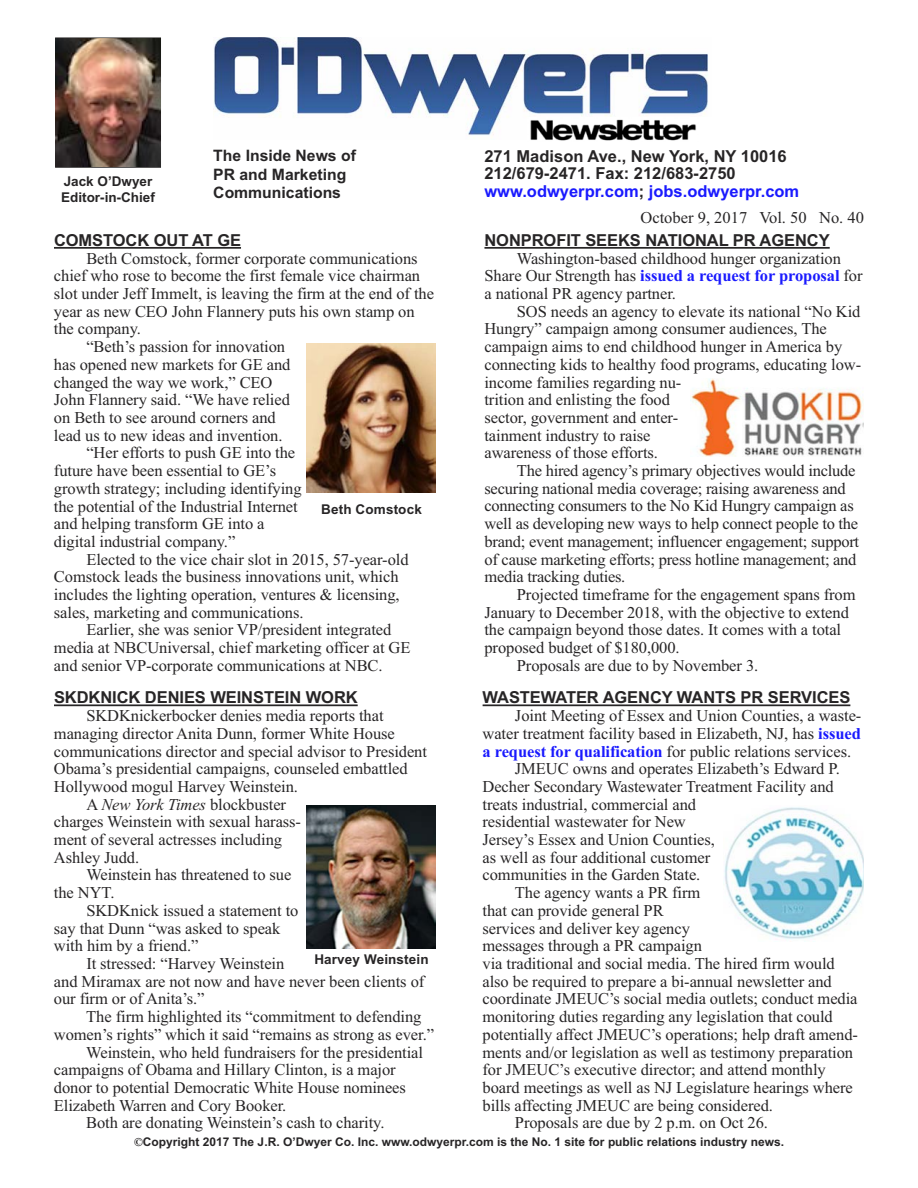
<style>
.page{position:relative;width:918px;height:1188px;background:#fff}
.page>*{position:absolute;margin:0;border:0;box-sizing:border-box;transform-origin:0 0}
.t1{font:16.5px/17.7px "Times New Roman";letter-spacing:-.005em;color:#272526}
.t2{font:700 16.5px/17.7px "Arial";letter-spacing:-.005em;color:#272526}
.t3{font:700 15.75px/18.9px "Arial";color:#272526}
.t4{font:700 13.5px/16.2px "Arial";letter-spacing:.01em;color:#272526}
.t5{font:700 12px "Arial";color:#272526}
.s1{color:#1a1afe}
.s2{font-weight:700;color:#1a1afe}
.s3{font-style:italic}
.s4{font-family:"Times New Roman"}
</style>
<div class="page">
<div style="left:55px;top:38px;width:106px;height:130px;border:1px solid #272526"></div>
<img style="left:56px;top:38px;width:104px;height:129px">
<img style="left:214px;top:38px;width:494px;height:100px">
<div style="left:527px;top:117px;width:247px;height:25px;background:#fff"></div>
<img style="left:530px;top:119px;width:166px;height:22px">
<hr style="left:54px;top:704px;width:304px;height:2px;background:#272526">
<hr style="left:483px;top:704px;width:367px;height:2px;background:#272526">
<hr style="left:484px;top:247px;width:346px;height:2px;background:#272526">
<img style="left:690px;top:379px;width:174px;height:77px">
<hr style="left:54px;top:247px;width:187px;height:2px;background:#272526">
<img style="left:306px;top:805px;width:129px;height:143px">
<svg style="left:306px;top:492px;width:129px;height:1px"></svg>
<img style="left:306px;top:344px;width:129px;height:148px">
<img style="left:724px;top:807px;width:140px;height:132px">
<p class="t4" style="left:61px;top:173px;width:95px">Jack O’Dwyer<br>Editor-in-Chief</p>
<p class="t3" style="left:213px;top:146px;width:144px">The Inside News of<br>PR and Marketing<br>Communications</p>
<p class="t2" style="left:54px;top:231px;width:189px">COMSTOCK OUT AT GE</p>
<p class="t1" style="left:86px;top:249px;width:333px">Beth Comstock, former corporate communications</p>
<p class="t1" style="left:54px;top:267px;width:368px">chief who rose to become the first female vice chairman</p>
<p class="t1" style="left:54px;top:285px;width:382px">slot under Jeff Immelt, is leaving the firm at the end of the</p>
<p class="t1" style="left:54px;top:302px;width:362px">year as new CEO John Flannery puts his own stamp on</p>
<p class="t1" style="left:54px;top:320px;width:88px">the company.</p>
<p class="t1" style="left:86px;top:338px;width:200px">“Beth’s passion for innovation</p>
<p class="t1" style="left:54px;top:355px;width:238px">has opened new markets for GE and</p>
<p class="t1" style="left:54px;top:373px;width:220px">changed the way we work,” CEO</p>
<p class="t1" style="left:54px;top:391px;width:237px">John Flannery said. “We have relied</p>
<p class="t1" style="left:54px;top:408px;width:223px">on Beth to see around corners and</p>
<p class="t1" style="left:54px;top:426px;width:230px">lead us to new ideas and invention.</p>
<p class="t1" style="left:86px;top:444px;width:210px">“Her efforts to push GE into the</p>
<p class="t1" style="left:54px;top:462px;width:224px">future have been essential to GE’s</p>
<p class="t1" style="left:54px;top:479px;width:249px">growth strategy; including identifying</p>
<p class="t1" style="left:54px;top:497px;width:245px">the potential of the Industrial Internet</p>
<p class="t1" style="left:54px;top:515px;width:212px">and helping transform GE into a</p>
<p class="t1" style="left:54px;top:532px;width:183px">digital industrial company.”</p>
<p class="t1" style="left:86px;top:550px;width:324px">Elected to the vice chair slot in 2015, 57-year-old</p>
<p class="t1" style="left:54px;top:568px;width:346px">Comstock leads the business innovations unit, which</p>
<p class="t1" style="left:54px;top:585px;width:347px">includes the lighting operation, ventures &amp; licensing,</p>
<p class="t1" style="left:54px;top:603px;width:251px">sales, marketing and communications.</p>
<p class="t1" style="left:86px;top:621px;width:306px">Earlier, she was senior VP/president integrated</p>
<p class="t1" style="left:54px;top:639px;width:358px">media at NBCUniversal, chief marketing officer at GE</p>
<p class="t1" style="left:54px;top:656px;width:330px">and senior VP-corporate communications at NBC.</p>
<p class="t4" style="left:321px;top:501px;width:102px">Beth Comstock</p>
<p class="t2" style="left:484px;top:147px;width:316px">271 Madison Ave., New York, NY 10016<br>212/679-2471. Fax: 212/683-2750 <span class="s1">www.odwyerpr.com</span>; <span class="s1">jobs.odwyerpr.com</span></p>
<p class="t1" style="left:640px;top:208px;width:225px">October 9, 2017 Vol. 50 No. 40</p>
<p class="t2" style="left:484px;top:231px;width:347px">NONPROFIT SEEKS NATIONAL PR AGENCY</p>
<p class="t1" style="left:484px;top:249px;width:380px;text-indent:32px">Washington-based childhood hunger organization<br>Share Our Strength has <span class="s2">issued a request for proposal</span> for a national PR agency partner.</p>
<p class="t1" style="left:484px;top:302px;width:378px;text-indent:32px">SOS needs an agency to elevate its national “No Kid Hungry” campaign among consumer audiences, The campaign aims to end childhood hunger in America by connecting kids to healthy food programs, educating low&shy;income families regarding nu-<br>trition and enlisting the food<br>sector, government and enter-<br>tainment industry to raise<br>awareness of those efforts.</p>
<p class="t1" style="left:484px;top:462px;width:376px;text-indent:32px">The hired agency’s primary objectives would include securing national media coverage; raising awareness and connecting consumers to the No Kid Hungry campaign as well as developing new ways to help connect people to the brand; event management; influencer engagement; support of cause marketing efforts; press hotline management; and media tracking duties.</p>
<p class="t1" style="left:517px;top:585px;width:340px">Projected timeframe for the engagement spans from</p>
<p class="t1" style="left:484px;top:603px;width:366px">January to December 2018, with the objective to extend</p>
<p class="t1" style="left:484px;top:621px;width:358px">the campaign beyond those dates. It comes with a total</p>
<p class="t1" style="left:484px;top:639px;width:197px">proposed budget of $180,000.</p>
<p class="t1" style="left:517px;top:656px;width:243px">Proposals are due to by November 3.</p>
<p class="t2" style="left:483px;top:689px;width:369px">WASTEWATER AGENCY WANTS PR SERVICES</p>
<p class="t1" style="left:515px;top:707px;width:348px">Joint Meeting of Essex and Union Counties, a waste-</p>
<p class="t1" style="left:483px;top:724px;width:380px">water treatment facility based in Elizabeth, NJ, has <span class="s2">issued</span></p>
<p class="t1" style="left:483px;top:742px;width:370px"><span class="s2">a request for qualification</span> for public relations services.</p>
<p class="t1" style="left:515px;top:760px;width:326px">JMEUC owns and operates Elizabeth’s Edward P.</p>
<p class="t1" style="left:483px;top:777px;width:353px">Decher Secondary Wastewater Treatment Facility and</p>
<p class="t1" style="left:483px;top:795px;width:215px">treats industrial, commercial and</p>
<p class="t1" style="left:483px;top:813px;width:205px">residential wastewater for New</p>
<p class="t1" style="left:483px;top:831px;width:234px">Jersey’s Essex and Union Counties,</p>
<p class="t1" style="left:483px;top:848px;width:229px">as well as four additional customer</p>
<p class="t1" style="left:483px;top:866px;width:219px">communities in the Garden State.</p>
<p class="t1" style="left:515px;top:884px;width:187px">The agency wants a PR firm</p>
<p class="t1" style="left:483px;top:901px;width:183px">that can provide general PR</p>
<p class="t1" style="left:483px;top:919px;width:209px">services and deliver key agency</p>
<p class="t1" style="left:483px;top:937px;width:221px">messages through a PR campaign</p>
<p class="t1" style="left:483px;top:954px;width:354px">via traditional and social media. The hired firm would</p>
<p class="t1" style="left:483px;top:972px;width:351px">also be required to prepare a bi-annual newsletter and</p>
<p class="t1" style="left:483px;top:990px;width:377px">coordinate JMEUC’s social media outlets; conduct media</p>
<p class="t1" style="left:483px;top:1008px;width:352px">monitoring duties regarding any legislation that could</p>
<p class="t1" style="left:483px;top:1025px;width:377px">potentially affect JMEUC’s operations; help draft amend-</p>
<p class="t1" style="left:483px;top:1043px;width:372px">ments and/or legislation as well as testimony preparation</p>
<p class="t1" style="left:483px;top:1061px;width:345px">for JMEUC’s executive director; and attend monthly</p>
<p class="t1" style="left:483px;top:1078px;width:372px">board meetings as well as NJ Legislature hearings where</p>
<p class="t1" style="left:483px;top:1096px;width:292px">bills affecting JMEUC are being considered.</p>
<p class="t1" style="left:515px;top:1114px;width:255px">Proposals are due by 2 p.m. on Oct 26.</p>
<p class="t2" style="left:54px;top:689px;width:305px">SKDKNICK DENIES WEINSTEIN WORK</p>
<p class="t1" style="left:86px;top:707px;width:299px">SKDKnickerbocker denies media reports that</p>
<p class="t1" style="left:54px;top:724px;width:342px">managing director Anita Dunn, former White House</p>
<p class="t1" style="left:54px;top:742px;width:375px">communications director and special advisor to President</p>
<p class="t1" style="left:54px;top:760px;width:355px">Obama’s presidential campaigns, counseled embattled</p>
<p class="t1" style="left:54px;top:777px;width:246px">Hollywood mogul Harvey Weinstein.</p>
<p class="t1" style="left:86px;top:795px;width:201px">A <span class="s3">New York Times</span> blockbuster</p>
<p class="t1" style="left:54px;top:813px;width:249px">charges Weinstein with sexual harass-</p>
<p class="t1" style="left:54px;top:831px;width:230px">ment of several actresses including</p>
<p class="t1" style="left:54px;top:848px;width:87px">Ashley Judd.</p>
<p class="t1" style="left:86px;top:866px;width:207px">Weinstein has threatened to sue</p>
<p class="t1" style="left:54px;top:884px;width:62px">the NYT.</p>
<p class="t1" style="left:86px;top:901px;width:214px">SKDKnick issued a statement to</p>
<p class="t1" style="left:54px;top:919px;width:228px">say that Dunn “was asked to speak</p>
<p class="t1" style="left:54px;top:937px;width:146px">with him by a friend.”</p>
<p class="t1" style="left:86px;top:954px;width:200px">It stressed: “Harvey Weinstein</p>
<p class="t1" style="left:54px;top:972px;width:372px">and Miramax are not now and have never been clients of</p>
<p class="t1" style="left:54px;top:990px;width:152px">our firm or of Anita’s.”</p>
<p class="t1" style="left:86px;top:1008px;width:337px">The firm highlighted its “commitment to defending</p>
<p class="t1" style="left:54px;top:1025px;width:382px">women’s rights” which it said “remains as strong as ever.”</p>
<p class="t1" style="left:86px;top:1043px;width:338px">Weinstein, who held fundraisers for the presidential</p>
<p class="t1" style="left:54px;top:1061px;width:343px">campaigns of Obama and Hillary Clinton, is a major</p>
<p class="t1" style="left:54px;top:1078px;width:354px">donor to potential Democratic White House nominees</p>
<p class="t1" style="left:54px;top:1096px;width:234px">Elizabeth Warren and Cory Booker.</p>
<p class="t1" style="left:86px;top:1114px;width:300px">Both are donating Weinstein’s cash to charity.</p>
<p class="t5" style="left:134px;top:1135px;width:652px"><span class="s4">©</span>Copyright 2017 The J.R. O’Dwyer Co. Inc. www.odwyerpr.com is the No. 1 site for public relations industry news.</p>
<p class="t4" style="left:314px;top:951px;width:116px">Harvey Weinstein</p>
</div>
